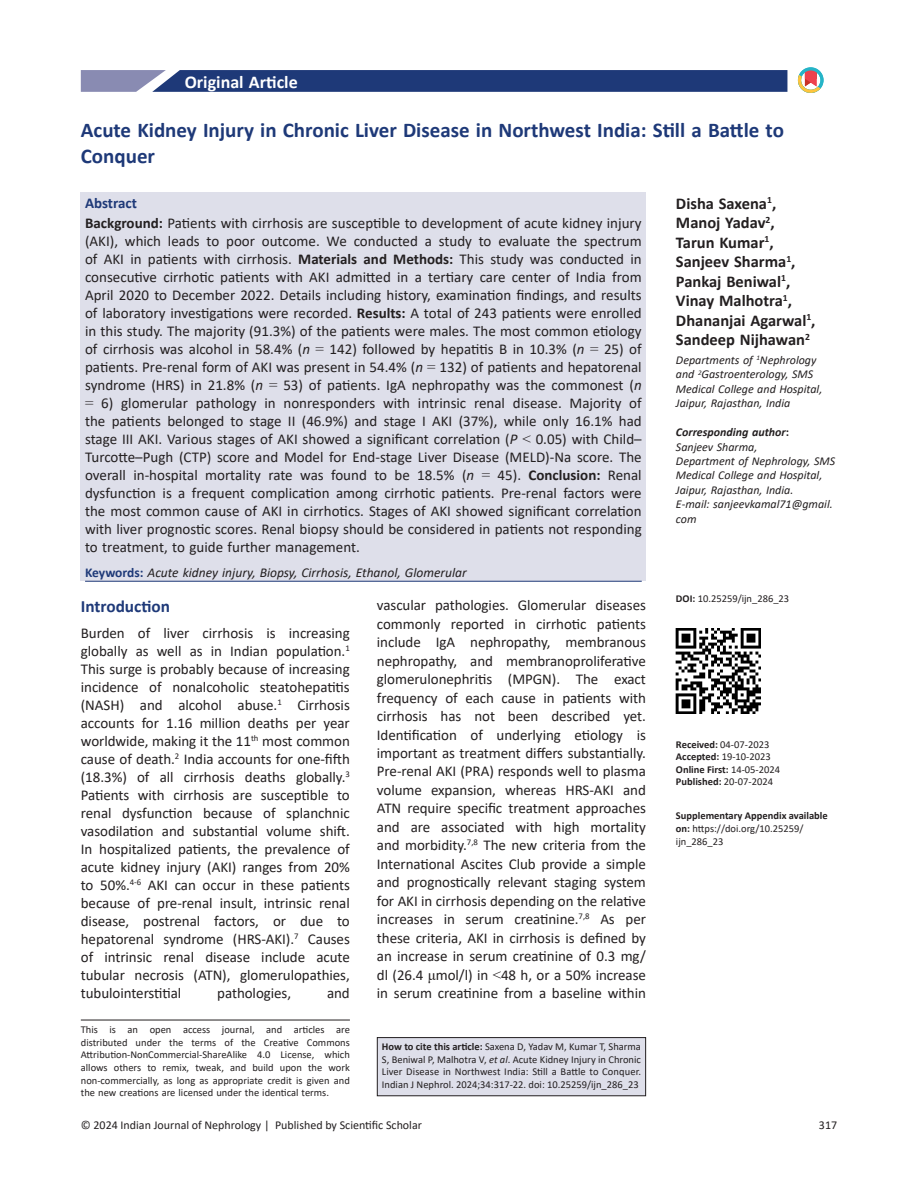
<style>
.page{position:relative;width:918px;height:1188px;background:#fff}
.page>*{position:absolute;margin:0;border:0;box-sizing:border-box;transform-origin:0 0}
.title-text{font:700 21px/25.2px "Calibri";color:#1e3978}
.suptit{font:700 18px "Calibri";color:#fff}
.heading1{font:700 17.25px "Calibri";color:#1e3978}
.aut-grp{font:700 16.5px/19.5px "Calibri";color:#231f20}
.para_first_last{font:15px/18.5px "Calibri";letter-spacing:-.005em;color:#231f20;text-align:justify}
.abs_para_first_last{font:15px/18px "Calibri";color:#231f20;text-align:justify}
.abs_title{font:700 15px "Calibri";color:#1e3978}
.keywordset{font:italic 13.5px "Calibri";color:#231f20}
.cores-author{font:italic 12px/14.4px "Calibri";color:#231f20}
.aut-aff_first_last{font:italic 12px/14.4px "Calibri";color:#231f20}
.t1{font:12px "Calibri";color:#231f20}
.citation_para{font:10.5px/12.6px "Calibri";color:#231f20;text-align:justify}
.doi_para{font:10.5px/12.6px "Calibri";color:#231f20}
.epub_date{font:700 10.5px "Calibri";color:#231f20}
.published_date{font:700 10.5px "Calibri";color:#231f20}
.received_date{font:10.5px "Calibri";color:#231f20}
.accepted_date{font:10.5px "Calibri";color:#231f20}
.s1{font-weight:700}
.s2{font-style:italic}
.s3{font-family:"Times New Roman"}
.s4{font-weight:700;font-style:normal;color:#1e3978}
.s5{font-weight:700;font-style:normal}
.s6{font-weight:400}
</style>
<div class="page">
<svg style="left:81px;top:70px;width:706px;height:22px;background:#2f4781"></svg>
<hr style="left:81px;top:1020px;width:269px;height:1px;background:#231f20">
<div style="left:81px;top:192px;width:565px;height:389px;background:#dedfea"></div>
<hr style="left:85px;top:581px;width:557px;height:1px;background:#1e3978">
<div style="left:377px;top:1038px;width:269px;height:58px;background:#dedfea"></div>
<div style="left:377px;top:1037px;width:269px;height:59px;border:1px solid #231f20"></div>
<svg style="left:798px;top:67px;width:25px;height:26px"></svg>
<img style="left:676px;top:629px;width:85px;height:85px">
<p class="suptit" style="left:185px;top:69px;width:115px">Original Article</p>
<p class="title-text" style="left:81px;top:118px;width:705px">Acute Kidney Injury in Chronic Liver Disease in Northwest India: Still a Battle to<br>Conquer</p>
<p class="aut-grp" style="left:676px;top:194px;width:141px">Disha Saxena<sup>1</sup>,<br>Manoj Yadav<sup>2</sup>,<br>Tarun Kumar<sup>1</sup>,<br>Sanjeev Sharma<sup>1</sup>,<br>Pankaj Beniwal<sup>1</sup>,<br>Vinay Malhotra<sup>1</sup>,<br>Dhananjai Agarwal<sup>1</sup>,<br>Sandeep Nijhawan<sup>2</sup></p>
<p class="aut-aff_first_last" style="left:676px;top:352px;width:148px">Departments of <sup>1</sup>Nephrology and <sup>2</sup>Gastroenterology, SMS<br>Medical College and Hospital,<br>Jaipur, Rajasthan, India</p>
<p class="abs_title" style="left:85px;top:192px;width:53px">Abstract</p>
<p class="abs_para_first_last" style="left:85px;top:214px;width:558px"><span class="s1">Background:</span> Patients with cirrhosis are susceptible to development of acute kidney injury (AKI), which leads to poor outcome. We conducted a study to evaluate the spectrum of AKI in patients with cirrhosis. <span class="s1">Materials and Methods:</span> This study was conducted in consecutive cirrhotic patients with AKI admitted in a tertiary care center of India from April 2020 to December 2022. Details including history, examination findings, and results of laboratory investigations were recorded. <span class="s1">Results:</span> A total of 243 patients were enrolled in this study. The majority (91.3%) of the patients were males. The most common etiology of cirrhosis was alcohol in 58.4% (<span class="s2">n</span> <span class="s3">=</span> 142) followed by hepatitis B in 10.3% (<span class="s2">n</span> <span class="s3">=</span> 25) of patients. Pre‑renal form of AKI was present in 54.4% (<span class="s2">n</span> <span class="s3">=</span> 132) of patients and hepatorenal syndrome (HRS) in 21.8% (<span class="s2">n</span> <span class="s3">=</span> 53) of patients. IgA nephropathy was the commonest (<span class="s2">n </span><span class="s3">=</span> 6) glomerular pathology in nonresponders with intrinsic renal disease. Majority of the patients belonged to stage II (46.9%) and stage I AKI (37%), while only 16.1% had stage III AKI. Various stages of AKI showed a significant correlation (<span class="s2">P</span> <span class="s3">&lt;</span> 0.05) with Child– Turcotte–Pugh (CTP) score and Model for End‑stage Liver Disease (MELD)‑Na score. The overall in‑hospital mortality rate was found to be 18.5% (<span class="s2">n</span> <span class="s3">=</span> 45). <span class="s1">Conclusion:</span> Renal dysfunction is a frequent complication among cirrhotic patients. Pre‑renal factors were the most common cause of AKI in cirrhotics. Stages of AKI showed significant correlation with liver prognostic scores. Renal biopsy should be considered in patients not responding to treatment, to guide further management.</p>
<p class="keywordset" style="left:85px;top:563px;width:383px"><span class="s4">Keywords:</span> Acute kidney injury, Biopsy, Cirrhosis, Ethanol, Glomerular</p>
<p class="cores-author" style="left:676px;top:425px;width:161px"><span class="s1">Corresponding author</span><span class="s5">:<br></span>Sanjeev Sharma,<br>Department of Nephrology, SMS<br>Medical College and Hospital,<br>Jaipur, Rajasthan, India.<br>E‑mail: sanjeevkamal71@gmail. com</p>
<p class="heading1" style="left:81px;top:594px;width:91px">Introduction</p>
<p class="para_first_last" style="left:81px;top:624px;width:271px;line-height:18px">Burden of liver cirrhosis is increasing globally as well as in Indian population.<sup>1<br></sup>This surge is probably because of increasing incidence of nonalcoholic steatohepatitis (NASH) and alcohol abuse.<sup>1</sup> Cirrhosis accounts for 1.16 million deaths per year worldwide, making it the 11<sup>th</sup> most common cause of death.<sup>2</sup> India accounts for one‑fifth (18.3%) of all cirrhosis deaths globally.<sup>3<br></sup>Patients with cirrhosis are susceptible to renal dysfunction because of splanchnic vasodilation and substantial volume shift.<br>In hospitalized patients, the prevalence of acute kidney injury (AKI) ranges from 20% to 50%.<sup>4‑6</sup> AKI can occur in these patients because of pre‑renal insult, intrinsic renal disease, postrenal factors, or due to hepatorenal syndrome (HRS‑AKI).<sup>7</sup> Causes of intrinsic renal disease include acute tubular necrosis (ATN), glomerulopathies, tubulointerstitial</p>
<p class="para_first_last" style="left:217px;top:984px;width:75px">pathologies,</p>
<p class="para_first_last" style="left:327px;top:984px;width:24px">and</p>
<p class="citation_para" style="left:81px;top:1023px;width:271px">This is an open access journal, and articles are distributed under the terms of the Creative Commons Attribution‑NonCommercial‑ShareAlike 4.0 License, which allows others to remix, tweak, and build upon the work non‑commercially, as long as appropriate credit is given and the new creations are licensed under the identical terms.</p>
<p class="para_first_last" style="left:377px;top:596px;width:271px">vascular pathologies. Glomerular diseases commonly reported in cirrhotic patients include IgA nephropathy, membranous nephropathy, and membranoproliferative glomerulonephritis (MPGN). The exact frequency of each cause in patients with cirrhosis has not been described yet.<br>Identification of underlying etiology is important as treatment differs substantially.<br>Pre‑renal AKI (PRA) responds well to plasma volume expansion, whereas HRS‑AKI and ATN require specific treatment approaches and are associated with high mortality and morbidity.<sup>7,8</sup> The new criteria from the International Ascites Club provide a simple and prognostically relevant staging system for AKI in cirrhosis depending on the relative increases in serum creatinine.<sup>7,8</sup> As per these criteria, AKI in cirrhosis is defined by an increase in serum creatinine of 0.3 mg/ dl (26.4 <span class="s3">μ</span>mol/l) in <span class="s3">&lt;</span>48 h, or a 50% increase in serum creatinine from a baseline within</p>
<p class="citation_para" style="left:382px;top:1040px;width:261px"><span class="s1">How to cite this article:</span> Saxena D, Yadav M, Kumar T, Sharma S, Beniwal P, Malhotra V, <span class="s2">et al</span>. Acute Kidney Injury in Chronic Liver Disease in Northwest India: Still a Battle to Conquer.<br>Indian J Nephrol. 2024;34:317-22. doi: 10.25259/ijn_286_23</p>
<p class="doi_para" style="left:676px;top:592px;width:115px"><span class="s1">DOI:</span> 10.25259/ijn_286_23</p>
<p class="received_date" style="left:676px;top:737px;width:95px"><span class="s1">Received:</span> 04‑07‑2023</p>
<p class="accepted_date" style="left:676px;top:749px;width:96px"><span class="s1">Accepted:</span> 19‑10‑2023</p>
<p class="epub_date" style="left:676px;top:762px;width:106px">Online First: <span class="s6">14-05-2024</span></p>
<p class="published_date" style="left:676px;top:774px;width:99px">Published: <span class="s6">20-07-2024</span></p>
<p class="doi_para" style="left:676px;top:809px;width:153px"><span class="s1">Supplementary Appendix available on:</span> https://doi.org/10.25259/ ijn_286_23</p>
<p class="t1" style="left:81px;top:1116px;width:343px">© 2024 Indian Journal of Nephrology | Published by Scientific Scholar</p>
<p class="t1" style="left:819px;top:1116px;width:20px">317</p>
</div>
